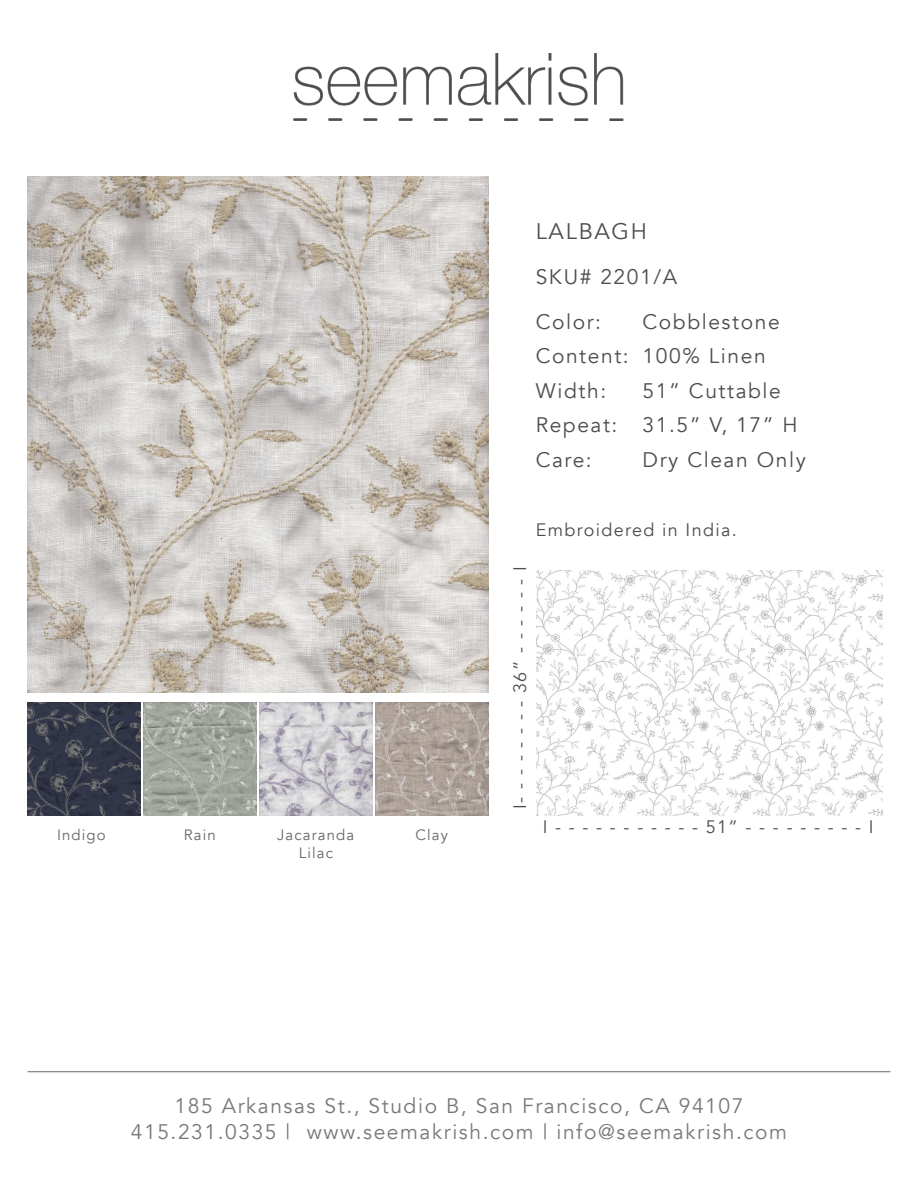
<style>
.page{position:relative;width:918px;height:1188px;background:#fff}
.page>*{position:absolute;margin:0;border:0;box-sizing:border-box;transform-origin:0 0}
.t1{font:22.5px "Avenir";letter-spacing:.075em;color:#4d4d4d}
.t2{font:21px "Avenir";letter-spacing:.075em;color:#4d4d4d}
.t3{font:21px "Avenir";letter-spacing:.075em;color:#76787b}
.t4{font:18px "Avenir";letter-spacing:.075em;color:#4d4d4d}
.t5{font:15px/18px "Avenir";letter-spacing:.075em;color:#666766;text-align:center}
</style>
<div class="page">
<img style="left:293px;top:54px;width:331px;height:67px">
<img style="left:28px;top:702px;width:112px;height:113px">
<img style="left:28px;top:177px;width:460px;height:515px">
<hr style="left:28px;top:1071px;width:862px;height:1px;background:#666766">
<img style="left:143px;top:702px;width:113px;height:113px">
<img style="left:259px;top:702px;width:113px;height:113px">
<img style="left:375px;top:702px;width:113px;height:113px">
<img style="left:536px;top:571px;width:346px;height:244px">
<p class="t5" style="left:57px;top:826px;width:50px">Indigo</p>
<p class="t5" style="left:184px;top:826px;width:33px">Rain</p>
<p class="t5" style="left:277px;top:826px;width:79px">Jacaranda<br>Lilac</p>
<p class="t5" style="left:415px;top:826px;width:34px">Clay</p>
<p class="t1" style="left:536px;top:217px;width:113px">LALBAGH</p>
<p class="t2" style="left:536px;top:264px;width:143px">SKU# 2201/A</p>
<p class="t2" style="left:536px;top:309px;width:67px">Color:</p>
<p class="t2" style="left:536px;top:344px;width:95px">Content:</p>
<p class="t2" style="left:536px;top:378px;width:72px">Width:</p>
<p class="t2" style="left:536px;top:413px;width:83px">Repeat:</p>
<p class="t2" style="left:536px;top:447px;width:58px">Care:</p>
<p class="t2" style="left:643px;top:309px;width:139px">Cobblestone</p>
<p class="t2" style="left:643px;top:344px;width:125px">100% Linen</p>
<p class="t2" style="left:643px;top:378px;width:140px">51” Cuttable</p>
<p class="t2" style="left:643px;top:413px;width:157px">31.5” V, 17” H</p>
<p class="t2" style="left:643px;top:447px;width:165px">Dry Clean Only</p>
<p class="t4" style="left:536px;top:519px;width:203px">Embroidered in India.</p>
<p class="t4" style="left:509px;top:809px;width:244px;rotate:-90deg">I- - - - - - - - 36” - - - - - - I</p>
<p class="t4" style="left:543px;top:816px;width:332px">I - - - - - - - - - - - 51” - - - - - - - - - I</p>
<p class="t3" style="left:175px;top:1094px;width:570px">185 Arkansas St., Studio B, San Francisco, CA 94107</p>
<p class="t3" style="left:131px;top:1119px;width:658px">415.231.0335 | www.seemakrish.com | info@seemakrish.com</p>
</div>
